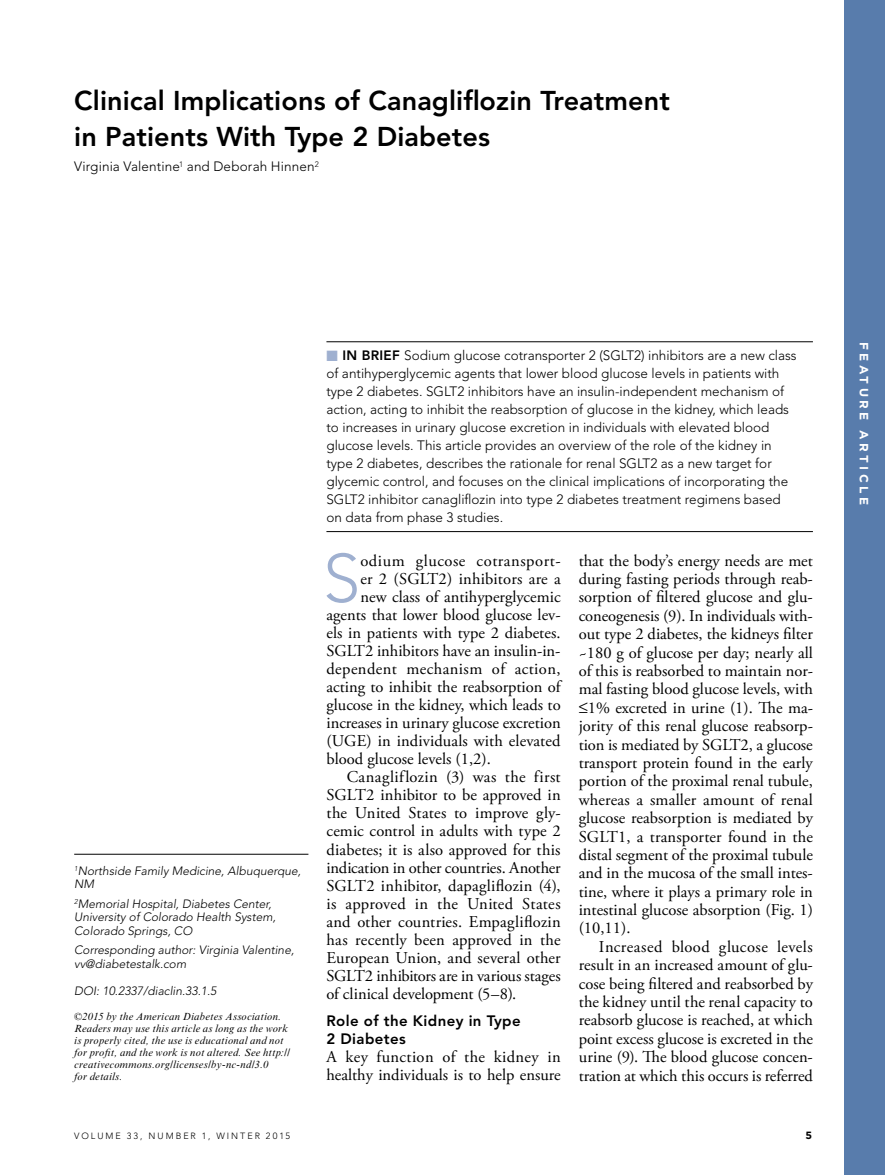
<style>
.page{position:relative;width:885px;height:1175px;background:#fff}
.page>*{position:absolute;margin:0;border:0;box-sizing:border-box;transform-origin:0 0}
.t1{font:300 67.35px "Avenir LT Std";color:#9fb0d0}
.t2{font:800 27px/36px "Avenir LT Std";letter-spacing:.005em;color:#000}
.t3{font:16.5px/18.5px "Adobe Garamond Pro";color:#000;text-align:justify}
.t4{font:16.5px "Adobe Garamond Pro";letter-spacing:.025em;color:#000}
.t5{font:16.5px "Adobe Garamond Pro";letter-spacing:.035em;color:#000}
.t6{font:800 15px/18px "Avenir LT Std";letter-spacing:.025em;color:#000}
.t7{font:300 13.5px/18px "Avenir LT Std";color:#000}
.t8{font:italic 300 12px/13.5px "Avenir LT Std";color:#000}
.t9{font:700 12px "Gotham";letter-spacing:.28em;color:#fff}
.t10{font:italic 10.5px/12px "Times New Roman MT Std";letter-spacing:.02em;color:#000}
.t11{font:700 10.5px "Gotham";color:#000}
.t12{font:300 9px "Avenir LT Std";letter-spacing:.22em;color:#000}
.s1{color:#9fb0d0}
.s2{font-weight:800}
</style>
<div class="page">
<div style="left:844px;top:0;width:40px;height:1174px;background:#587cac"></div>
<hr style="left:326px;top:341px;width:486px;height:1px;background:#000">
<hr style="left:326px;top:531px;width:486px;height:1px;background:#000">
<hr style="left:74px;top:854px;width:234px;height:1px;background:#000">
<h2 class="t2" style="left:74px;top:83px;width:597px">Clinical Implications of Canagliflozin Treatment in Patients With Type 2 Diabetes</h2>
<p class="t7" style="left:74px;top:158px;width:246px">Virginia Valentine<sup>1</sup> and Deborah Hinnen<sup>2</sup></p>
<p class="t8" style="left:74px;top:864px;width:228px"><sup>1</sup>Northside Family Medicine, Albuquerque,<br>NM</p>
<p class="t8" style="left:74px;top:897px;width:203px"><sup>2</sup>Memorial Hospital, Diabetes Center,<br>University of Colorado Health System,<br>Colorado Springs, CO</p>
<p class="t8" style="left:74px;top:943px;width:221px">Corresponding author: Virginia Valentine, vv@diabetestalk.com</p>
<p class="t8" style="left:74px;top:984px;width:144px">DOI: 10.2337/diaclin.33.1.5</p>
<p class="t10" style="left:74px;top:1011px;width:217px">©2015 by the American Diabetes Association.<br>Readers may use this article as long as the work is properly cited, the use is educational and not for profit, and the work is not altered. See http:// creativecommons.org/licenses/by-nc-nd/3.0<br>for details.</p>
<p class="t7" style="left:326px;top:346px;width:471px"><span class="s1">■</span> <span class="s2">IN BRIEF</span> Sodium glucose cotransporter 2 (SGLT2) inhibitors are a new class of antihyperglycemic agents that lower blood glucose levels in patients with type 2 diabetes. SGLT2 inhibitors have an insulin-independent mechanism of action, acting to inhibit the reabsorption of glucose in the kidney, which leads to increases in urinary glucose excretion in individuals with elevated blood glucose levels. This article provides an overview of the role of the kidney in type 2 diabetes, describes the rationale for renal SGLT2 as a new target for glycemic control, and focuses on the clinical implications of incorporating the SGLT2 inhibitor canagliflozin into type 2 diabetes treatment regimens based on data from phase 3 studies.</p>
<h1 class="t1" style="left:323px;top:539px;width:39px">S</h1>
<p class="t5" style="left:360px;top:550px;width:202px">odium glucose cotransport-</p>
<p class="t3" style="left:360px;top:570px;width:202px">er 2 (SGLT2) inhibitors are a</p>
<p class="t3" style="left:360px;top:588px;width:202px">new class of antihyperglycemic</p>
<p class="t3" style="left:326px;top:606px;width:236px">agents that lower blood glucose lev-</p>
<p class="t3" style="left:326px;top:624px;width:235px">els in patients with type 2 diabetes.</p>
<p class="t3" style="left:326px;top:642px;width:235px">SGLT2 inhibitors have an insulin-in-</p>
<p class="t4" style="left:326px;top:659px;width:235px">dependent mechanism of action,</p>
<p class="t3" style="left:326px;top:678px;width:236px">acting to inhibit the reabsorption of</p>
<p class="t3" style="left:326px;top:696px;width:236px">glucose in the kidney, which leads to</p>
<p class="t3" style="left:326px;top:714px;width:236px">increases in urinary glucose excretion</p>
<p class="t3" style="left:326px;top:732px;width:235px">(UGE) in individuals with elevated</p>
<p class="t3" style="left:326px;top:750px;width:166px">blood glucose levels (1,2).</p>
<p class="t4" style="left:346px;top:767px;width:215px">Canagliflozin (3) was the first</p>
<p class="t3" style="left:326px;top:786px;width:236px">SGLT2 inhibitor to be approved in</p>
<p class="t3" style="left:326px;top:804px;width:236px">the United States to improve gly-</p>
<p class="t3" style="left:326px;top:822px;width:236px">cemic control in adults with type 2</p>
<p class="t3" style="left:326px;top:840px;width:236px">diabetes; it is also approved for this</p>
<p class="t3" style="left:326px;top:858px;width:236px">indication in other countries. Another</p>
<p class="t3" style="left:326px;top:876px;width:236px">SGLT2 inhibitor, dapagliflozin (4),</p>
<p class="t3" style="left:326px;top:894px;width:236px">is approved in the United States</p>
<p class="t3" style="left:326px;top:913px;width:236px">and other countries. Empagliflozin</p>
<p class="t3" style="left:326px;top:931px;width:236px">has recently been approved in the</p>
<p class="t3" style="left:326px;top:949px;width:236px">European Union, and several other</p>
<p class="t3" style="left:326px;top:967px;width:236px">SGLT2 inhibitors are in various stages</p>
<p class="t3" style="left:326px;top:985px;width:191px">of clinical development (5–8).</p>
<p class="t6" style="left:326px;top:1012px;width:196px">Role of the Kidney in Type<br>2 Diabetes</p>
<p class="t3" style="left:326px;top:1048px;width:236px;line-height:18px">A key function of the kidney in healthy individuals is to help ensure</p>
<p class="t3" style="left:578px;top:552px;width:236px">that the body’s energy needs are met during fasting periods through reab&shy;sorption of filtered glucose and glu&shy;coneogenesis (9). In individuals with&shy;out type 2 diabetes, the kidneys filter ~180 g of glucose per day; nearly all of this is reabsorbed to maintain nor&shy;mal fasting blood glucose levels, with ≤1% excreted in urine (1). The ma&shy;jority of this renal glucose reabsorp&shy;tion is mediated by SGLT2, a glucose transport protein found in the early portion of the proximal renal tubule, whereas a smaller amount of renal glucose reabsorption is mediated by SGLT1, a transporter found in the distal segment of the proximal tubule and in the mucosa of the small intes&shy;tine, where it plays a primary role in intestinal glucose absorption (Fig. 1) (10,11).</p>
<p class="t3" style="left:578px;top:938px;width:236px;text-indent:20px">Increased blood glucose levels result in an increased amount of glu&shy;cose being filtered and reabsorbed by the kidney until the renal capacity to reabsorb glucose is reached, at which point excess glucose is excreted in the urine (9). The blood glucose concen&shy;tration at which this occurs is referred</p>
<p class="t12" style="left:74px;top:1130px;width:217px">VOLUME 33, NUMBER 1, WINTER 2015</p>
<p class="t11" style="left:805px;top:1128px;width:8px">5</p>
<p class="t9" style="left:871px;top:342px;width:164px;rotate:90deg">FEATURE ARTICLE</p>
</div>
